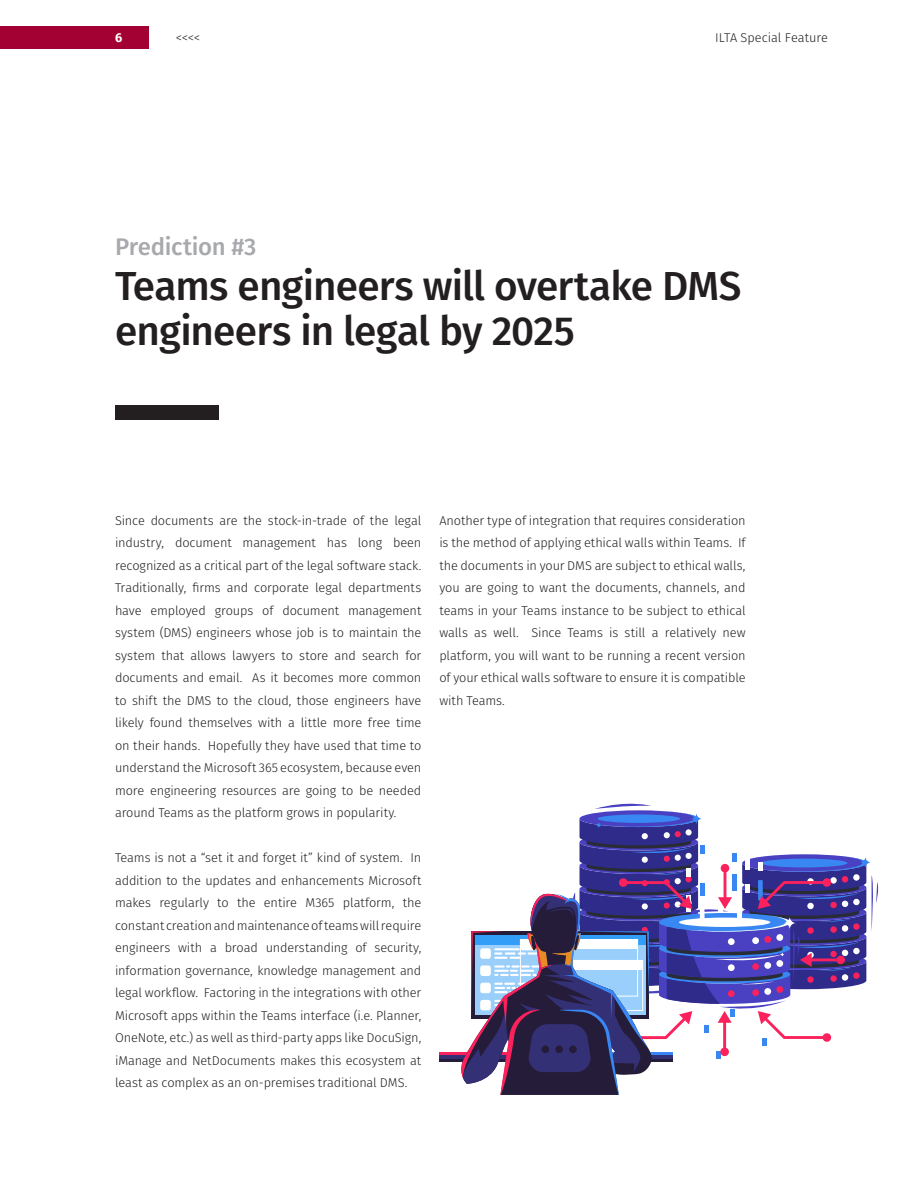
<style>
.page{position:relative;width:918px;height:1188px;background:#fff}
.page>*{position:absolute;margin:0;border:0;box-sizing:border-box;transform-origin:0 0}
.Headline_27_31_Left{font:500 40.5px/45px "Fira Sans";letter-spacing:-.02em;color:#231f20}
.Headline_27_31_Left-2{font:500 24px "Fira Sans";letter-spacing:-.015em;color:#a8a9ad}
.Copy_Text_08_14_Full{font:300 12.75px/22.5px "Fira Sans";letter-spacing:-.01em;color:#231f20;text-align:justify}
.t1{font:700 12.75px "Fira Sans";color:#fff}
</style>
<div class="page">
<div style="left:115px;top:405px;width:104px;height:15px;background:#231f20"></div>
<svg style="left:439px;top:1058px;width:22px;height:3px"></svg>
<div style="left:439px;top:1053px;width:234px;height:5px;background:#333075"></div>
<hr style="left:439px;top:1052px;width:111px;height:3px;background:#fa215c">
<svg style="left:461px;top:803px;width:418px;height:292px"></svg>
<div style="left:569px;top:1046px;width:8px;height:7px;background:#241c38;border-radius:50%"></div>
<div style="left:555px;top:1046px;width:8px;height:7px;background:#241c38;border-radius:50%"></div>
<div style="left:542px;top:1046px;width:7px;height:7px;background:#241c38;border-radius:50%"></div>
<div style="left:0;top:26px;width:149px;height:23px;background:#a30134"></div>
<p class="t1" style="left:115px;top:27px;width:9px">6</p>
<p class="Copy_Text_08_14_Full" style="left:176px;top:26px;width:26px">&lt;&lt;&lt;&lt;</p>
<p class="Copy_Text_08_14_Full" style="left:715px;top:26px;width:114px">ILTA Special Feature</p>
<p class="Headline_27_31_Left-2" style="left:115px;top:227px;width:143px">Prediction #3</p>
<p class="Headline_27_31_Left" style="left:115px;top:261px;width:628px">Teams engineers will overtake DMS engineers in legal by 2025</p>
<p class="Copy_Text_08_14_Full" style="left:115px;top:509px;width:308px">Since documents are the stock-in-trade of the legal industry, document management has long been recognized as a critical part of the legal software stack.<br>Traditionally, firms and corporate legal departments have employed groups of document management system (DMS) engineers whose job is to maintain the system that allows lawyers to store and search for documents and email. As it becomes more common to shift the DMS to the cloud, those engineers have likely found themselves with a little more free time on their hands. Hopefully they have used that time to understand the Microsoft 365 ecosystem, because even more engineering resources are going to be needed around Teams as the platform grows in popularity.</p>
<p class="Copy_Text_08_14_Full" style="left:115px;top:847px;width:308px">Teams is not a “set it and forget it” kind of system. In addition to the updates and enhancements Microsoft makes regularly to the entire M365 platform, the constant creation and maintenance of teams will require engineers with a broad understanding of security, information governance, knowledge management and legal workflow. Factoring in the integrations with other Microsoft apps within the Teams interface (i.e. Planner, OneNote, etc.) as well as third-party apps like DocuSign, iManage and NetDocuments makes this ecosystem at least as complex as an on-premises traditional DMS.</p>
<p class="Copy_Text_08_14_Full" style="left:439px;top:509px;width:308px">Another type of integration that requires consideration is the method of applying ethical walls within Teams. If the documents in your DMS are subject to ethical walls, you are going to want the documents, channels, and teams in your Teams instance to be subject to ethical walls as well. Since Teams is still a relatively new platform, you will want to be running a recent version of your ethical walls software to ensure it is compatible with Teams.</p>
</div>
